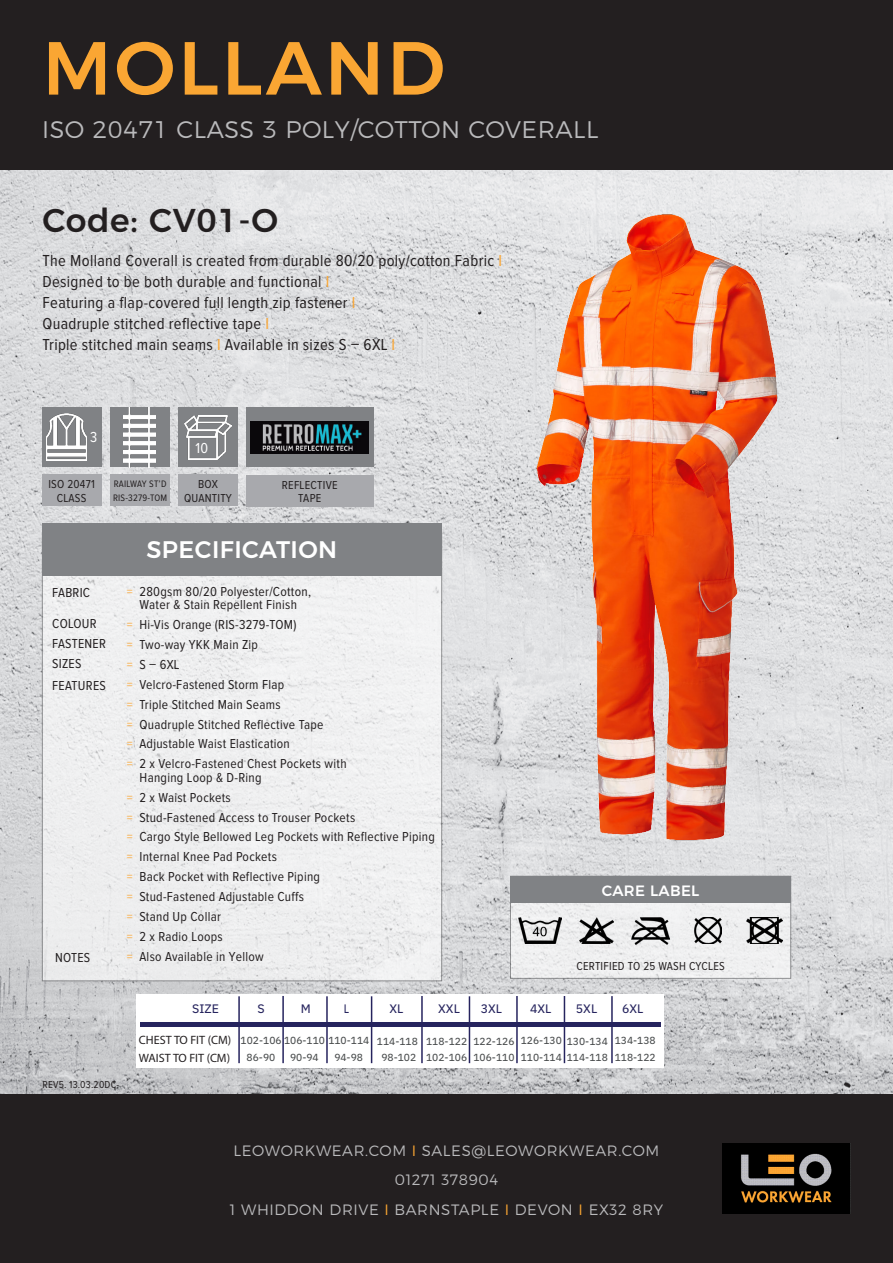
<style>
.page{position:relative;width:893px;height:1263px;background:#fff}
.page>*{position:absolute;margin:0;border:0;box-sizing:border-box;transform-origin:0 0}
.t1{font:500 75px "Montserrat";letter-spacing:.04em;color:#faa633}
.t2{font:500 33px "Montserrat";letter-spacing:.02em;color:#231f20}
.subhead{font:300 24px "Montserrat";letter-spacing:.02em;color:#bababc}
.subhead-2{font:500 24px "Montserrat";letter-spacing:.02em;color:#fff}
.body{font:16.5px/21px "Proxima Nova Cond";letter-spacing:.02em;color:#231f20}
.body-2{font:300 15px "Montserrat";letter-spacing:.04em;color:#bababc}
.subhead-3{font:500 15px "Montserrat";letter-spacing:.02em;color:#fff}
.body-3{font:15px "Proxima Nova Cond";color:#fff}
.body-4{font:13.5px/13.5px "Proxima Nova Cond";letter-spacing:.02em;color:#231f20;text-align:center}
.t3{font:12.3px "IBM Plex Sans Text";color:#26245e}
.t4{font:12.3px "IBM Plex Sans Text";color:#26245e;scale:.85 1}
.t5{font:12.15px "Myriad Pro";color:#231f20}
.body-5{font:12px/13.5px "Proxima Nova Cond";letter-spacing:.02em;color:#231f20;text-align:center}
.body-6{font:10.5px "Proxima Nova Cond";letter-spacing:.02em;color:#231f20}
.t6{font:10.2px "IBM Plex Sans Text";color:#484b4c}
.body-7{font:9.75px/13.5px "Proxima Nova Cond";letter-spacing:.02em;color:#231f20}
.s1{color:#faa633}
</style>
<div class="page">
<img style="left:0;top:169px;width:893px;height:925px">
<div style="left:42px;top:532px;width:400px;height:449px;background:#efeff0"></div>
<div style="left:0;top:0;width:893px;height:169px;background:#231f20"></div>
<div style="left:0;top:1094px;width:893px;height:169px;background:#231f20"></div>
<div style="left:43px;top:523px;width:399px;height:52px;background:#808285"></div>
<img style="left:723px;top:1144px;width:127px;height:69px">
<div style="left:510px;top:876px;width:281px;height:102px;background:#efeff0"></div>
<div style="left:510px;top:876px;width:281px;height:27px;background:#808285"></div>
<img style="left:519px;top:917px;width:42px;height:27px">
<img style="left:579px;top:917px;width:35px;height:27px">
<img style="left:632px;top:918px;width:37px;height:26px">
<img style="left:694px;top:917px;width:28px;height:27px">
<img style="left:747px;top:917px;width:35px;height:27px">
<div style="left:42px;top:407px;width:59px;height:59px;background:#808285"></div>
<div style="left:42px;top:474px;width:59px;height:32px;background:#a8a9ad"></div>
<div style="left:178px;top:408px;width:60px;height:59px;background:#808285"></div>
<div style="left:178px;top:475px;width:60px;height:31px;background:#a8a9ad"></div>
<img style="left:47px;top:413px;width:39px;height:47px">
<img style="left:184px;top:415px;width:48px;height:44px">
<img style="left:523px;top:193px;width:268px;height:667px">
<div style="left:111px;top:408px;width:59px;height:59px;background:#808285"></div>
<div style="left:111px;top:475px;width:59px;height:31px;background:#a8a9ad"></div>
<img style="left:124px;top:408px;width:31px;height:59px">
<div style="left:246px;top:407px;width:128px;height:60px;background:#808285"></div>
<div style="left:246px;top:475px;width:128px;height:32px;background:#a8a9ad"></div>
<img style="left:251px;top:422px;width:117px;height:32px">
<div style="left:136px;top:994px;width:527px;height:73px;background:#fff"></div>
<hr style="left:282px;top:996px;width:2px;height:67px;background:#26245e">
<hr style="left:326px;top:996px;width:2px;height:67px;background:#26245e">
<hr style="left:371px;top:996px;width:1px;height:67px;background:#26245e">
<hr style="left:421px;top:996px;width:2px;height:67px;background:#26245e">
<hr style="left:469px;top:996px;width:1px;height:67px;background:#26245e">
<hr style="left:516px;top:996px;width:2px;height:67px;background:#26245e">
<hr style="left:564px;top:996px;width:1px;height:67px;background:#26245e">
<hr style="left:611px;top:996px;width:2px;height:67px;background:#26245e">
<div style="left:140px;top:1022px;width:520px;height:5px;background:#26245e"></div>
<hr style="left:238px;top:996px;width:2px;height:67px;background:#26245e">
<p class="t1" style="left:43px;top:8px;width:404px">MOLLAND</p>
<p class="subhead" style="left:42px;top:110px;width:558px">ISO 20471 CLASS 3 POLY/COTTON COVERALL</p>
<p class="t2" style="left:43px;top:194px;width:237px">Code: CV01-O</p>
<p class="body" style="left:43px;top:250px;width:461px">The Molland Coverall is created from durable 80/20 poly/cotton Fabric <span class="s1">I </span>Designed to be both durable and functional <span class="s1">I<br></span>Featuring a flap-covered full length zip fastener <span class="s1">I<br></span>Quadruple stitched reflective tape <span class="s1">I<br></span>Triple stitched main seams <span class="s1">I</span> Available in sizes S – 6XL <span class="s1">I</span></p>
<p class="body-3" style="left:90px;top:431px;width:9px">3</p>
<p class="body-3" style="left:196px;top:441px;width:14px">10</p>
<p class="body-5" style="left:48px;top:478px;width:48px">ISO 20471<br>CLASS</p>
<p class="body-5" style="left:184px;top:478px;width:49px">BOX<br>QUANTITY</p>
<p class="body-7" style="left:113px;top:477px;width:56px">RAILWAY ST’D<br>RIS-3279-TOM</p>
<p class="body-5" style="left:282px;top:479px;width:57px">REFLECTIVE<br>TAPE</p>
<p class="body-4" style="left:52px;top:586px;width:39px">FABRIC</p>
<p class="body-4" style="left:52px;top:617px;width:46px">COLOUR</p>
<p class="body-4" style="left:52px;top:637px;width:55px">FASTENER</p>
<p class="body-4" style="left:52px;top:657px;width:31px">SIZES</p>
<p class="body-4" style="left:52px;top:680px;width:55px">FEATURES</p>
<p class="body-4" style="left:55px;top:951px;width:37px">NOTES</p>
<p class="subhead-2" style="left:146px;top:531px;width:192px">SPECIFICATION</p>
<p class="body-4" style="left:127px;top:585px;width:186px"><span class="s1">=</span> 280gsm 80/20 Polyester/Cotton,<br>Water &amp; Stain Repellent Finish</p>
<p class="body-4" style="left:127px;top:618px;width:171px"><span class="s1">=</span> Hi-Vis Orange (RIS-3279-TOM)</p>
<p class="body-4" style="left:127px;top:638px;width:133px"><span class="s1">=</span> Two-way YKK Main Zip</p>
<p class="body-4" style="left:127px;top:658px;width:54px"><span class="s1">=</span> S – 6XL</p>
<p class="body-4" style="left:127px;top:678px;width:159px"><span class="s1">=</span> Velcro-Fastened Storm Flap</p>
<p class="body-4" style="left:127px;top:698px;width:155px"><span class="s1">=</span> Triple Stitched Main Seams</p>
<p class="body-4" style="left:127px;top:718px;width:198px"><span class="s1">=</span> Quadruple Stitched Reflective Tape</p>
<p class="body-4" style="left:127px;top:738px;width:164px"><span class="s1">=</span> Adjustable Waist Elastication</p>
<p class="body-4" style="left:140px;top:758px;width:208px;text-align:left;text-indent:-13px"><span class="s1">=</span> 2 x Velcro-Fastened Chest Pockets with<br>Hanging Loop &amp; D-Ring</p>
<p class="body-4" style="left:127px;top:791px;width:105px"><span class="s1">=</span> 2 x Waist Pockets</p>
<p class="body-4" style="left:127px;top:811px;width:230px"><span class="s1">=</span> Stud-Fastened Access to Trouser Pockets</p>
<p class="body-4" style="left:127px;top:831px;width:309px"><span class="s1">=</span> Cargo Style Bellowed Leg Pockets with Reflective Piping</p>
<p class="body-4" style="left:127px;top:851px;width:151px"><span class="s1">=</span> Internal Knee Pad Pockets</p>
<p class="body-4" style="left:127px;top:870px;width:195px"><span class="s1">=</span> Back Pocket with Reflective Piping</p>
<p class="body-4" style="left:127px;top:890px;width:179px"><span class="s1">=</span> Stud-Fastened Adjustable Cuffs</p>
<p class="body-4" style="left:127px;top:910px;width:96px"><span class="s1">=</span> Stand Up Collar</p>
<p class="body-4" style="left:127px;top:930px;width:97px"><span class="s1">=</span> 2 x Radio Loops</p>
<p class="body-4" style="left:127px;top:950px;width:138px"><span class="s1">=</span> Also Available in Yellow</p>
<p class="subhead-3" style="left:602px;top:879px;width:99px">CARE LABEL</p>
<p class="body-5" style="left:576px;top:959px;width:150px">CERTIFIED TO 25 WASH CYCLES</p>
<p class="body-6" style="left:43px;top:1080px;width:78px">REV5. 13.03.20DC-</p>
<p class="t3" style="left:192px;top:999px;width:28px">SIZE</p>
<p class="t3" style="left:389px;top:999px;width:15px">XL</p>
<p class="t3" style="left:438px;top:999px;width:23px">XXL</p>
<p class="t3" style="left:481px;top:999px;width:23px">3XL</p>
<p class="t3" style="left:530px;top:999px;width:23px">4XL</p>
<p class="t3" style="left:576px;top:999px;width:23px">5XL</p>
<p class="t3" style="left:622px;top:999px;width:23px">6XL</p>
<p class="t5" style="left:139px;top:1032px;width:94px">CHEST TO FIT (CM)</p>
<p class="t6" style="left:241px;top:1033px;width:417px">102-106 106-110 110-114 114-118 118-122 122-126 126-130 130-134 134-138</p>
<p class="t3" style="left:301px;top:999px;width:11px">M</p>
<p class="t4" style="left:344px;top:999px;width:8px">L</p>
<p class="t3" style="left:258px;top:999px;width:9px">S</p>
<p class="t5" style="left:139px;top:1050px;width:93px">WAIST TO FIT (CM)</p>
<p class="t6" style="left:247px;top:1049px;width:30px">86-90</p>
<p class="t6" style="left:290px;top:1049px;width:30px">90-94</p>
<p class="t6" style="left:334px;top:1049px;width:30px">94-98</p>
<p class="t6" style="left:381px;top:1049px;width:276px">98-102 102-106 106-110 110-114 114-118 118-122</p>
<p class="body-2" style="left:234px;top:1139px;width:427px">LEOWORKWEAR.COM <span class="s1">I</span> SALES@LEOWORKWEAR.COM</p>
<p class="body-2" style="left:395px;top:1168px;width:105px">01271 378904</p>
<p class="body-2" style="left:230px;top:1198px;width:435px">1 WHIDDON DRIVE <span class="s1">I</span> BARNSTAPLE <span class="s1">I</span> DEVON <span class="s1">I</span> EX32 8RY</p>
</div>
